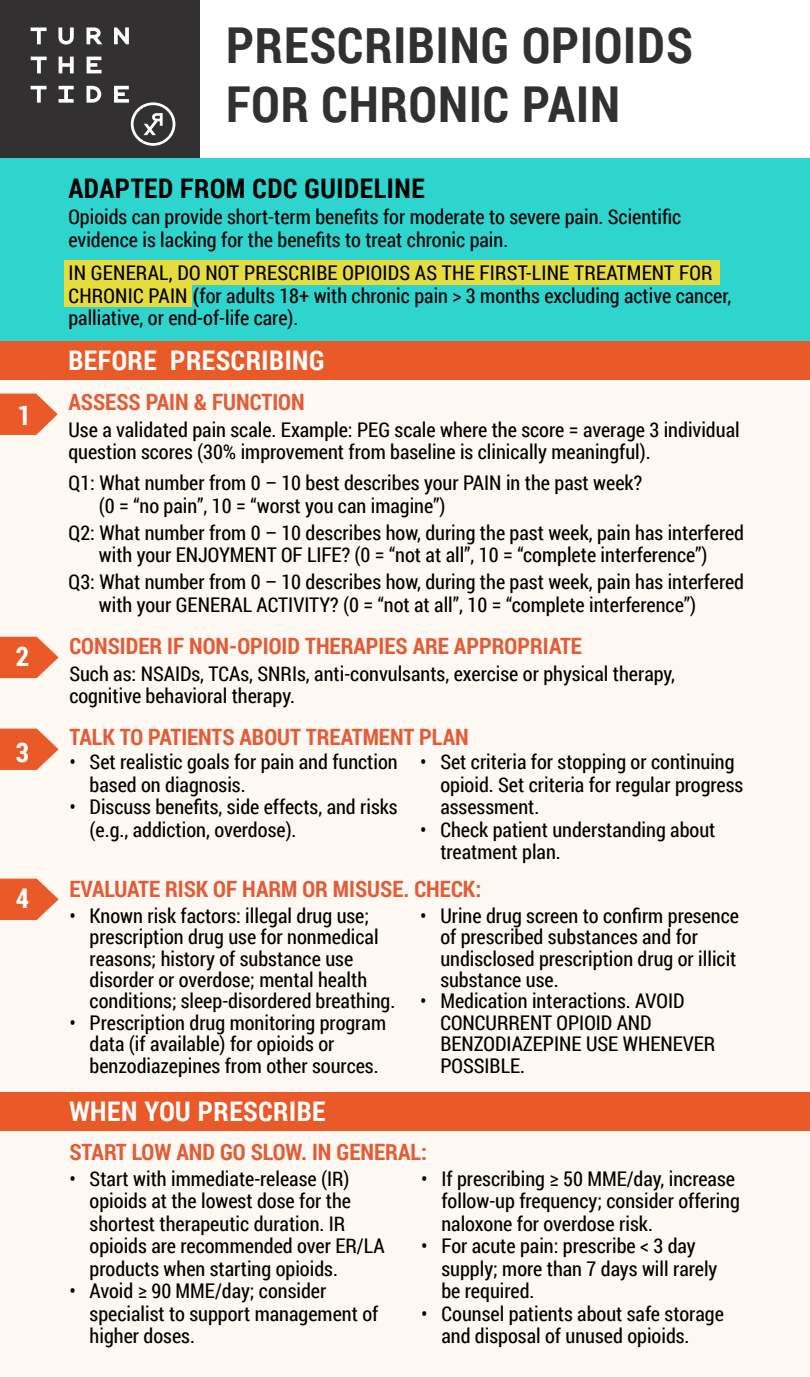
<style>
.page{position:relative;width:810px;height:1377px;background:#fff}
.page>*{position:absolute;margin:0;border:0;box-sizing:border-box;transform-origin:0 0}
.t1{font:700 49.5px/58.5px "Roboto Condensed";letter-spacing:.02em;color:#323031}
.t2{font:700 27px "Roboto Condensed";letter-spacing:.02em;color:#fff}
.t3{font:700 27px "Roboto Condensed";letter-spacing:.02em;color:#000}
.t4{font:700 22.5px "Roboto Condensed";color:#e25c38}
.t5{font:20.25px/22.5px "Roboto Condensed";color:#000}
.s1{font-weight:700}
</style>
<div class="page">
<div style="left:0;top:378px;width:810px;height:999px;background:#fef8f2"></div>
<div style="left:0;top:0;width:199px;height:172px;background:#323031"></div>
<svg style="left:31px;top:27px;width:16px;height:17px"></svg>
<svg style="left:58px;top:27px;width:16px;height:18px"></svg>
<svg style="left:87px;top:27px;width:15px;height:17px"></svg>
<svg style="left:114px;top:27px;width:15px;height:17px"></svg>
<svg style="left:31px;top:86px;width:16px;height:17px"></svg>
<svg style="left:31px;top:57px;width:16px;height:16px"></svg>
<svg style="left:59px;top:86px;width:15px;height:17px"></svg>
<svg style="left:87px;top:86px;width:14px;height:17px"></svg>
<svg style="left:87px;top:57px;width:15px;height:16px"></svg>
<svg style="left:59px;top:57px;width:15px;height:16px"></svg>
<svg style="left:114px;top:86px;width:61px;height:60px"></svg>
<div style="left:0;top:158px;width:810px;height:221px;background:#2ed4ce"></div>
<div style="left:64px;top:281px;width:127px;height:26px;background:#e7dc3d"></div>
<div style="left:64px;top:261px;width:655px;height:24px;background:#e7dc3d"></div>
<svg style="left:0;top:879px;width:59px;height:41px"></svg>
<svg style="left:0;top:729px;width:59px;height:41px"></svg>
<div style="left:0;top:341px;width:810px;height:38px;background:#ea5a29"></div>
<svg style="left:0;top:637px;width:59px;height:41px"></svg>
<svg style="left:0;top:394px;width:58px;height:41px"></svg>
<div style="left:0;top:1092px;width:810px;height:38px;background:#ea5a29"></div>
<h1 class="t1" style="left:226px;top:14px;width:468px">PRESCRIBING OPIOIDS<br>FOR CHRONIC PAIN</h1>
<h2 class="t3" style="left:68px;top:169px;width:358px">ADAPTED FROM CDC GUIDELINE</h2>
<p class="t5" style="left:68px;top:205px;width:614px">Opioids can provide short-term benefits for moderate to severe pain. Scientific evidence is lacking for the benefits to treat chronic pain.</p>
<p class="t5" style="left:68px;top:261px;width:664px">IN GENERAL, DO NOT PRESCRIBE OPIOIDS AS THE FIRST-LINE TREATMENT FOR<br>CHRONIC PAIN <span class="s1">(</span>for adults 18+ with chronic pain &gt; 3 months excluding active cancer, palliative, or end-of-life care).</p>
<h2 class="t2" style="left:18px;top:396px;width:15px">1</h2>
<h2 class="t2" style="left:68px;top:341px;width:258px">BEFORE PRESCRIBING</h2>
<p class="t4" style="left:68px;top:387px;width:238px">ASSESS PAIN &amp; FUNCTION</p>
<p class="t5" style="left:68px;top:418px;width:673px">Use a validated pain scale. Example: PEG scale where the score = average 3 individual question scores (30% improvement from baseline is clinically meaningful).</p>
<p class="t5" style="left:99px;top:471px;width:545px;text-indent:-30px">Q1: What number from 0 – 10 best describes your PAIN in the past week? (0 = “no pain”, 10 = “worst you can imagine”)</p>
<p class="t5" style="left:68px;top:520px;width:677px;text-align:center">Q2: What number from 0 – 10 describes how, during the past week, pain has interfered with your ENJOYMENT OF LIFE? (0 = “not at all”, 10 = “complete interference”)</p>
<p class="t5" style="left:99px;top:570px;width:647px;text-indent:-30px">Q3: What number from 0 – 10 describes how, during the past week, pain has interfered with your GENERAL ACTIVITY? (0 = “not at all”, 10 = “complete interference”)</p>
<h2 class="t2" style="left:16px;top:637px;width:15px">2</h2>
<p class="t4" style="left:69px;top:631px;width:514px">CONSIDER IF NON-OPIOID THERAPIES ARE APPROPRIATE</p>
<p class="t5" style="left:69px;top:662px;width:607px">Such as: NSAIDs, TCAs, SNRIs, anti-convulsants, exercise or physical therapy, cognitive behavioral therapy.</p>
<h2 class="t2" style="left:16px;top:733px;width:15px">3</h2>
<h2 class="t2" style="left:16px;top:879px;width:15px">4</h2>
<p class="t4" style="left:69px;top:721px;width:401px">TALK TO PATIENTS ABOUT TREATMENT PLAN</p>
<p class="t5" style="left:90px;top:750px;width:310px;text-indent:-20px">• Set realistic goals for pain and function based on diagnosis.</p>
<p class="t5" style="left:90px;top:795px;width:310px;text-indent:-20px">• Discuss benefits, side effects, and risks (e.g., addiction, overdose).</p>
<p class="t5" style="left:440px;top:750px;width:305px;text-indent:-20px">• Set criteria for stopping or continuing opioid. Set criteria for regular progress assessment.</p>
<p class="t5" style="left:440px;top:817px;width:277px;text-indent:-20px">• Check patient understanding about treatment plan.</p>
<p class="t4" style="left:69px;top:873px;width:414px">EVALUATE RISK OF HARM OR MISUSE. CHECK:</p>
<p class="t5" style="left:90px;top:904px;width:307px;line-height:21.4px;text-indent:-20px">• Known risk factors: illegal drug use; prescription drug use for nonmedical reasons; history of substance use disorder or overdose; mental health conditions; sleep-disordered breathing.</p>
<p class="t5" style="left:90px;top:1011px;width:298px;line-height:21.4px;text-indent:-20px">• Prescription drug monitoring program data (if available) for opioids or benzodiazepines from other sources.</p>
<p class="t5" style="left:440px;top:904px;width:300px;line-height:21.4px;text-indent:-20px">• Urine drug screen to confirm presence of prescribed substances and for undisclosed prescription drug or illicit substance use.</p>
<p class="t5" style="left:440px;top:990px;width:277px;line-height:21.4px;text-indent:-20px">• Medication interactions. AVOID<br>CONCURRENT OPIOID AND<br>BENZODIAZEPINE USE WHENEVER<br>POSSIBLE.</p>
<h2 class="t2" style="left:69px;top:1093px;width:258px">WHEN YOU PRESCRIBE</h2>
<p class="t4" style="left:69px;top:1136px;width:359px">START LOW AND GO SLOW. IN GENERAL:</p>
<p class="t5" style="left:90px;top:1167px;width:296px;text-indent:-20px">• Start with immediate-release (IR) opioids at the lowest dose for the shortest therapeutic duration. IR opioids are recommended over ER/LA products when starting opioids.</p>
<p class="t5" style="left:90px;top:1279px;width:290px;text-indent:-20px">• Avoid ≥ 90 MME/day; consider specialist to support management of higher doses.</p>
<p class="t5" style="left:441px;top:1167px;width:300px;text-indent:-20px">• If prescribing ≥ 50 MME/day, increase follow-up frequency; consider offering naloxone for overdose risk.</p>
<p class="t5" style="left:441px;top:1234px;width:277px;text-indent:-20px">• For acute pain: prescribe &lt; 3 day supply; more than 7 days will rarely be required.</p>
<p class="t5" style="left:441px;top:1302px;width:284px;text-indent:-20px">• Counsel patients about safe storage and disposal of unused opioids.</p>
</div>
